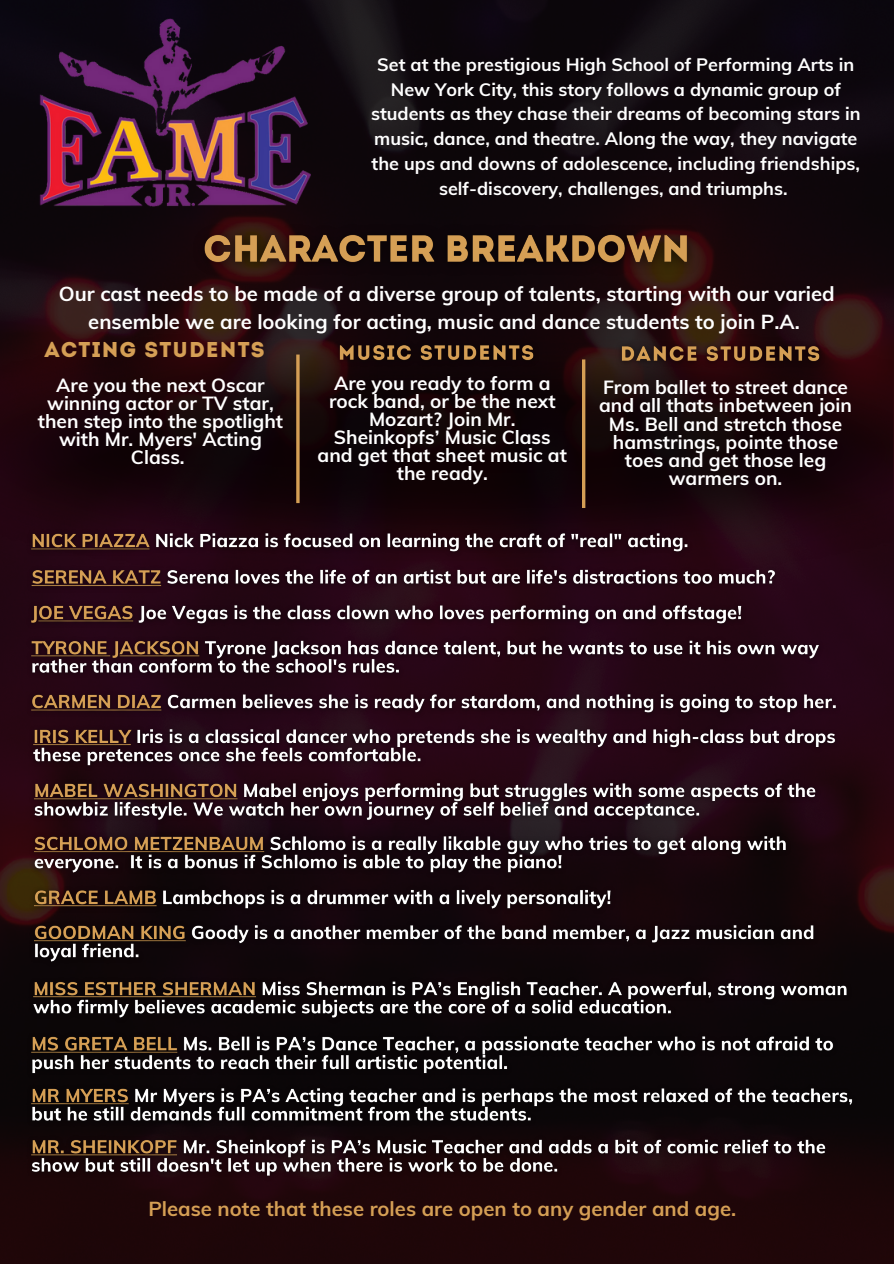
<style>
.page{position:relative;width:894px;height:1264px;background:#fff}
.page>*{position:absolute;margin:0;border:0;box-sizing:border-box;transform-origin:0 0}
.t1{font:21.45px "Intro";letter-spacing:.05em;color:#d59f55}
.t2{font:700 20.25px/28.2px "Muli";color:#fff;text-align:center}
.t3{font:700 20.25px "Muli";color:#d59f55}
.t4{font:700 19.05px/18px "Muli";color:#fff;text-align:center}
.t5{font:700 18px/24.8px "Muli";color:#fff;text-align:center}
</style>
<div class="page">
<img style="left:0;top:0;width:893px;height:1263px">
<img style="left:32px;top:15px;width:287px;height:196px">
<img style="left:186px;top:218px;width:520px;height:64px">
<img style="left:0;top:308px;width:892px;height:286px">
<img style="left:328px;top:334px;width:216px;height:37px">
<hr style="left:296px;top:354px;width:3px;height:149px;background:#d59f55">
<img style="left:610px;top:335px;width:219px;height:37px">
<hr style="left:582px;top:359px;width:3px;height:149px;background:#d59f55">
<img style="left:23px;top:524px;width:674px;height:36px">
<img style="left:23px;top:596px;width:728px;height:35px">
<img style="left:23px;top:631px;width:805px;height:52px">
<img style="left:23px;top:685px;width:822px;height:37px">
<img style="left:23px;top:560px;width:761px;height:36px">
<img style="left:24px;top:720px;width:819px;height:55px">
<img style="left:26px;top:774px;width:798px;height:55px">
<img style="left:26px;top:827px;width:769px;height:55px">
<img style="left:26px;top:881px;width:594px;height:35px">
<img style="left:26px;top:916px;width:796px;height:55px">
<img style="left:24px;top:972px;width:831px;height:55px">
<img style="left:23px;top:1027px;width:818px;height:52px">
<img style="left:23px;top:1079px;width:837px;height:52px">
<img style="left:23px;top:1130px;width:812px;height:55px">
<p class="t5" style="left:371px;top:52px;width:491px">Set at the prestigious High School of Performing Arts in New York City, this story follows a dynamic group of students as they chase their dreams of becoming stars in music, dance, and theatre. Along the way, they navigate the ups and downs of adolescence, including friendships, self-discovery, challenges, and triumphs.</p>
<p class="t2" style="left:59px;top:279px;width:777px">Our cast needs to be made of a diverse group of talents, starting with our varied ensemble we are looking for acting, music and dance students to join P.A.</p>
<p class="t1" style="left:44px;top:341px;width:222px">ACTING STUDENTS</p>
<h3 class="t4" style="left:38px;top:376px;width:247px">Are you the next Oscar winning actor or TV star, then step into the spotlight with Mr. Myers' Acting<br>Class.</h3>
<p class="t4" style="left:317px;top:373px;width:251px">Are you ready to form a rock band, or be the next<br>Mozart? Join Mr.<br>Sheinkopfs’ Music Class and get that sheet music at the ready.</p>
<h2 class="t4" style="left:599px;top:378px;width:254px">From ballet to street dance and all thats inbetween join<br>Ms. Bell and stretch those hamstrings, pointe those toes and get those leg warmers on.</h2>
<p class="t3" style="left:148px;top:1195px;width:589px">Please note that these roles are open to any gender and age.</p>
</div>
